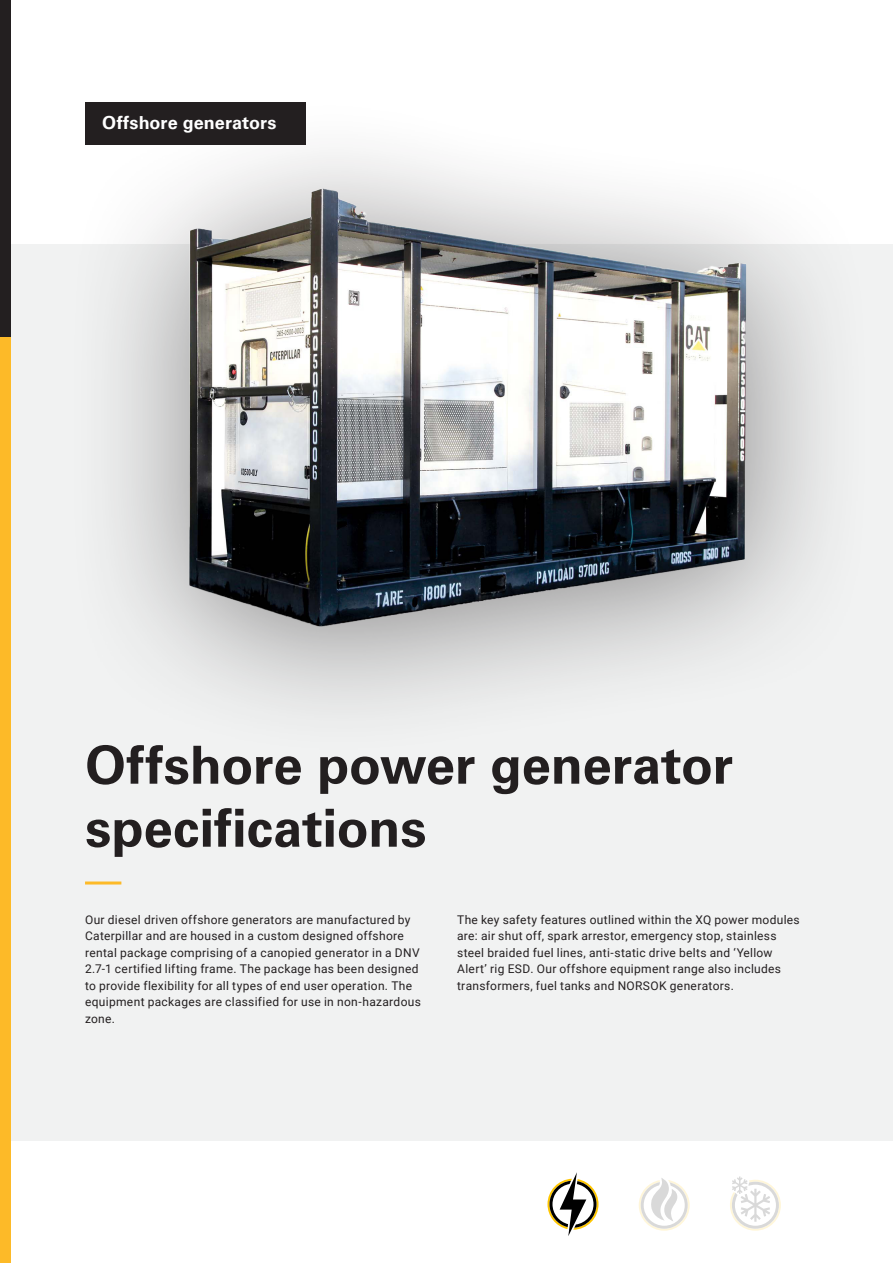
<style>
.page{position:relative;width:893px;height:1263px;background:#fff}
.page>*{position:absolute;margin:0;border:0;box-sizing:border-box;transform-origin:0 0}
.Text{font:700 52.5px/63px "Univers";color:#231f20}
.Text-2{font:700 18px "Univers";letter-spacing:.005em;color:#fff}
.Text-3{font:12px/16.5px "Roboto";letter-spacing:.025em;color:#231f20}
</style>
<div class="page">
<div style="left:0;top:244px;width:893px;height:896px;background:#f1f2f2"></div>
<div style="left:0;top:0;width:11px;height:1263px;background:#fdba28"></div>
<div style="left:0;top:0;width:11px;height:337px;background:#231f20"></div>
<hr style="left:85px;top:881px;width:36px;height:3px;background:#fdba28">
<div style="left:64px;top:86px;width:812px;height:676px;background:#231f20;opacity:.5"></div>
<img style="left:74px;top:144px;width:794px;height:529px">
<svg style="left:547px;top:1172px;width:51px;height:64px"></svg>
<svg style="left:639px;top:1178px;width:51px;height:53px"></svg>
<svg style="left:730px;top:1176px;width:51px;height:55px"></svg>
<p class="Text-2" style="left:102px;top:112px;width:176px">Offshore generators</p>
<p class="Text" style="left:85px;top:734px;width:649px">Offshore power generator specifications</p>
<p class="Text-3" style="left:85px;top:911px;width:337px">Our diesel driven offshore generators are manufactured by Caterpillar and are housed in a custom designed offshore rental package comprising of a canopied generator in a DNV 2.7-1 certified lifting frame. The package has been designed to provide flexibility for all types of end user operation. The equipment packages are classified for use in non-hazardous zone.</p>
<p class="Text-3" style="left:457px;top:911px;width:344px">The key safety features outlined within the XQ power modules are: air shut off, spark arrestor, emergency stop, stainless steel braided fuel lines, anti-static drive belts and ‘Yellow Alert’ rig ESD. Our offshore equipment range also includes transformers, fuel tanks and NORSOK generators.</p>
</div>
